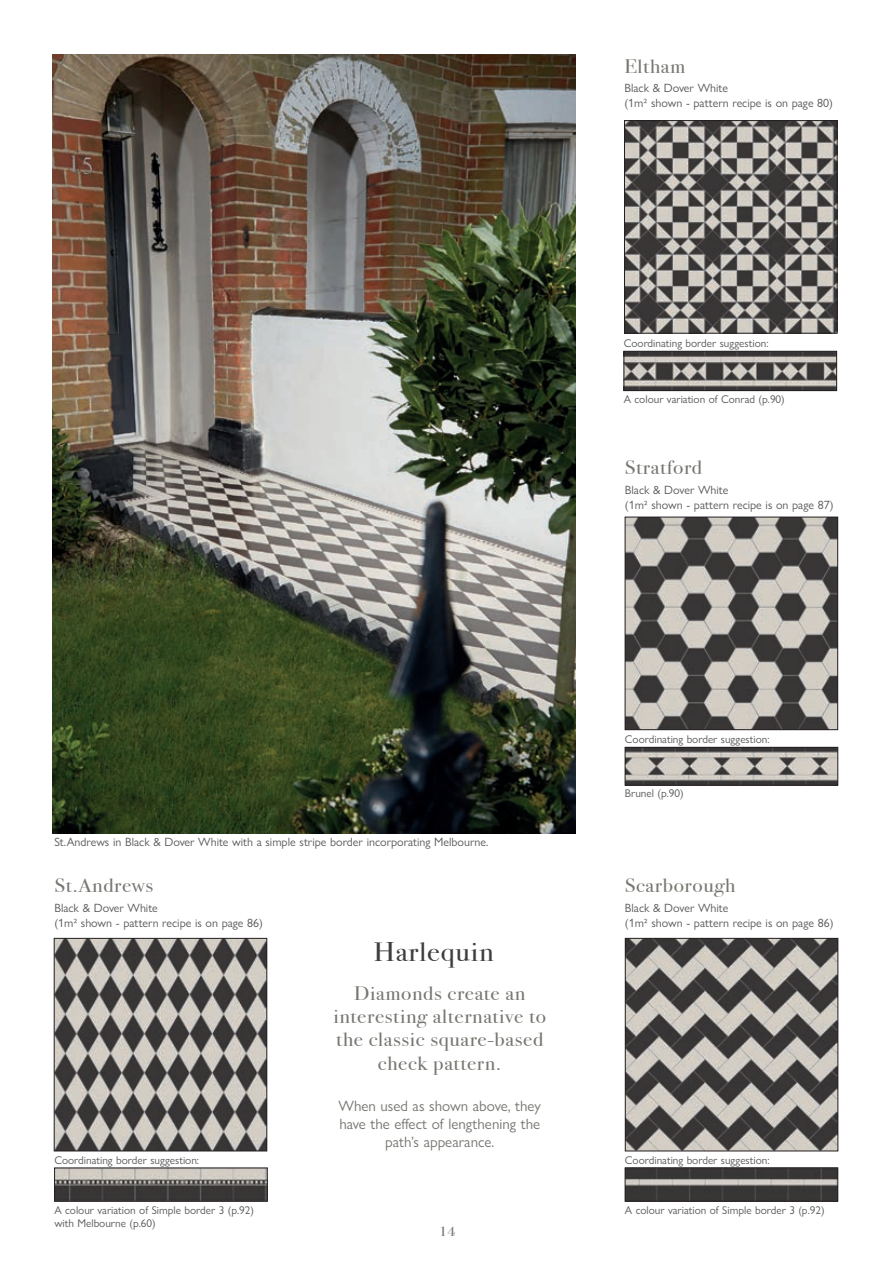
<style>
.page{position:relative;width:893px;height:1263px;background:#fff}
.page>*{position:absolute;margin:0;border:0;box-sizing:border-box;transform-origin:0 0}
.t1{font:27px "Bodoni Svty Two ITCTT";letter-spacing:.03em;color:#3e3e3f;scale:1.1 1}
.t2{font:19.5px/23.4px "Bodoni Svty Two ITCTT";letter-spacing:.03em;color:#767771;text-align:center;scale:1.1 1}
.t3{font:15px/18px "Gill Sans Nova";color:#767771;text-align:center}
.t4{font:13.5px "Bodoni Svty Two ITCTT";color:#767771;scale:1.1 1}
.t5{font:12px "Gill Sans Nova";color:#57585a}
.t6{font:11.25px/13.5px "Gill Sans Nova";color:#57585a}
</style>
<div class="page">
<img style="left:53px;top:54px;width:522px;height:779px">
<img style="left:56px;top:940px;width:209px;height:209px">
<div style="left:54px;top:938px;width:213px;height:213px;border:1px solid #231f20"></div>
<img style="left:627px;top:940px;width:209px;height:209px">
<div style="left:625px;top:938px;width:213px;height:213px;border:1px solid #231f20"></div>
<img style="left:626px;top:122px;width:209px;height:209px">
<div style="left:624px;top:120px;width:213px;height:213px;border:1px solid #231f20"></div>
<img style="left:627px;top:519px;width:209px;height:209px">
<div style="left:625px;top:517px;width:213px;height:213px;border:1px solid #231f20"></div>
<img style="left:56px;top:1170px;width:209px;height:29px">
<div style="left:54px;top:1168px;width:213px;height:33px;border:1px solid #231f20"></div>
<img style="left:627px;top:1170px;width:209px;height:29px">
<div style="left:625px;top:1168px;width:213px;height:33px;border:1px solid #231f20"></div>
<img style="left:627px;top:749px;width:209px;height:34px">
<div style="left:625px;top:747px;width:213px;height:38px;border:1px solid #231f20"></div>
<img style="left:626px;top:353px;width:209px;height:36px">
<div style="left:624px;top:351px;width:213px;height:40px;border:1px solid #231f20"></div>
<p class="t2" style="left:624px;top:52px;width:57px">Eltham</p>
<p class="t5" style="left:624px;top:81px;width:105px">Black &amp; Dover White</p>
<p class="t5" style="left:624px;top:96px;width:210px">(1m2 shown - pattern recipe is on page 80)</p>
<p class="t6" style="left:624px;top:336px;width:146px">Coordinating border suggestion:</p>
<p class="t6" style="left:624px;top:392px;width:163px">A colour variation of Conrad (p.90)</p>
<p class="t2" style="left:625px;top:454px;width:72px">Stratford</p>
<p class="t5" style="left:625px;top:482px;width:105px">Black &amp; Dover White</p>
<p class="t5" style="left:625px;top:497px;width:210px">(1m2 shown - pattern recipe is on page 87)</p>
<p class="t6" style="left:625px;top:733px;width:146px">Coordinating border suggestion:</p>
<p class="t5" style="left:54px;top:835px;width:435px">St.Andrews in Black &amp; Dover White with a simple stripe border incorporating Melbourne.</p>
<p class="t2" style="left:54px;top:872px;width:91px">St.Andrews</p>
<p class="t5" style="left:54px;top:900px;width:105px">Black &amp; Dover White</p>
<p class="t5" style="left:54px;top:915px;width:210px">(1m2 shown - pattern recipe is on page 86)</p>
<p class="t1" style="left:374px;top:930px;width:111px">Harlequin</p>
<p class="t2" style="left:333px;top:979px;width:195px">Diamonds create an interesting alternative to the classic square-based check pattern.</p>
<p class="t3" style="left:338px;top:1097px;width:204px">When used as shown above, they have the effect of lengthening the path’s appearance.</p>
<p class="t6" style="left:625px;top:786px;width:60px">Brunel (p.90)</p>
<p class="t2" style="left:625px;top:872px;width:102px">Scarborough</p>
<p class="t5" style="left:625px;top:900px;width:105px">Black &amp; Dover White</p>
<p class="t5" style="left:625px;top:915px;width:210px">(1m2 shown - pattern recipe is on page 86)</p>
<p class="t6" style="left:54px;top:1153px;width:146px">Coordinating border suggestion:</p>
<p class="t6" style="left:625px;top:1153px;width:146px">Coordinating border suggestion:</p>
<p class="t6" style="left:54px;top:1203px;width:201px">A colour variation of Simple border 3 (p.92) with Melbourne (p.60)</p>
<p class="t6" style="left:625px;top:1203px;width:201px">A colour variation of Simple border 3 (p.92)</p>
<p class="t4" style="left:439px;top:1221px;width:16px">14</p>
</div>
